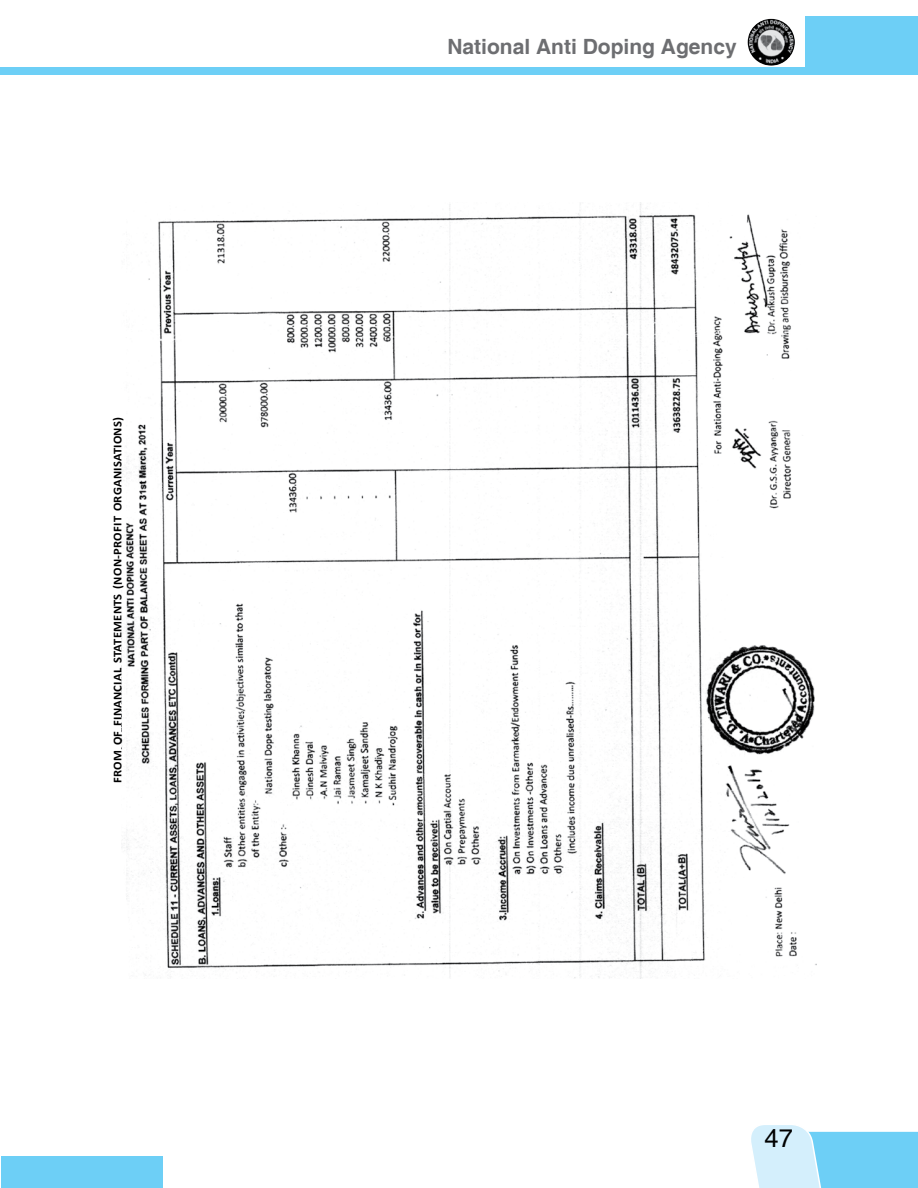
<style>
.page{position:relative;width:918px;height:1188px;background:#fff}
.page>*{position:absolute;margin:0;border:0;box-sizing:border-box;transform-origin:0 0}
.t1{font:25.5px "Helvetica";color:#000}
.t2{font:700 21px "Helvetica";color:#6d6e71}
.t3{font:700 12px "Calibri";letter-spacing:.02em;color:#000;scale:1.04 1}
</style>
<div class="page">
<div style="left:806px;top:16px;width:112px;height:54px;background:#6dcff6"></div>
<div style="left:794px;top:1132px;width:124px;height:56px;background:#6dcff6"></div>
<svg style="left:751px;top:1125px;width:78px;height:63px"></svg>
<img style="left:748px;top:19px;width:47px;height:47px;border-radius:24px">
<div style="left:1px;top:1157px;width:162px;height:31px;background:#6dcff6"></div>
<div style="left:0;top:67px;width:918px;height:8px;background:#6dcff6"></div>
<img style="left:122px;top:202px;width:694px;height:776px">
<p class="t3" style="left:110px;top:783px;width:353px;rotate:-90deg">FROM OF FINANCIAL STATEMENTS (NON-PROFIT ORGANISATIONS)</p>
<h2 class="t2" style="left:447px;top:34px;width:291px">National Anti Doping Agency</h2>
<h1 class="t1" style="left:765px;top:1124px;width:30px">47</h1>
</div>
